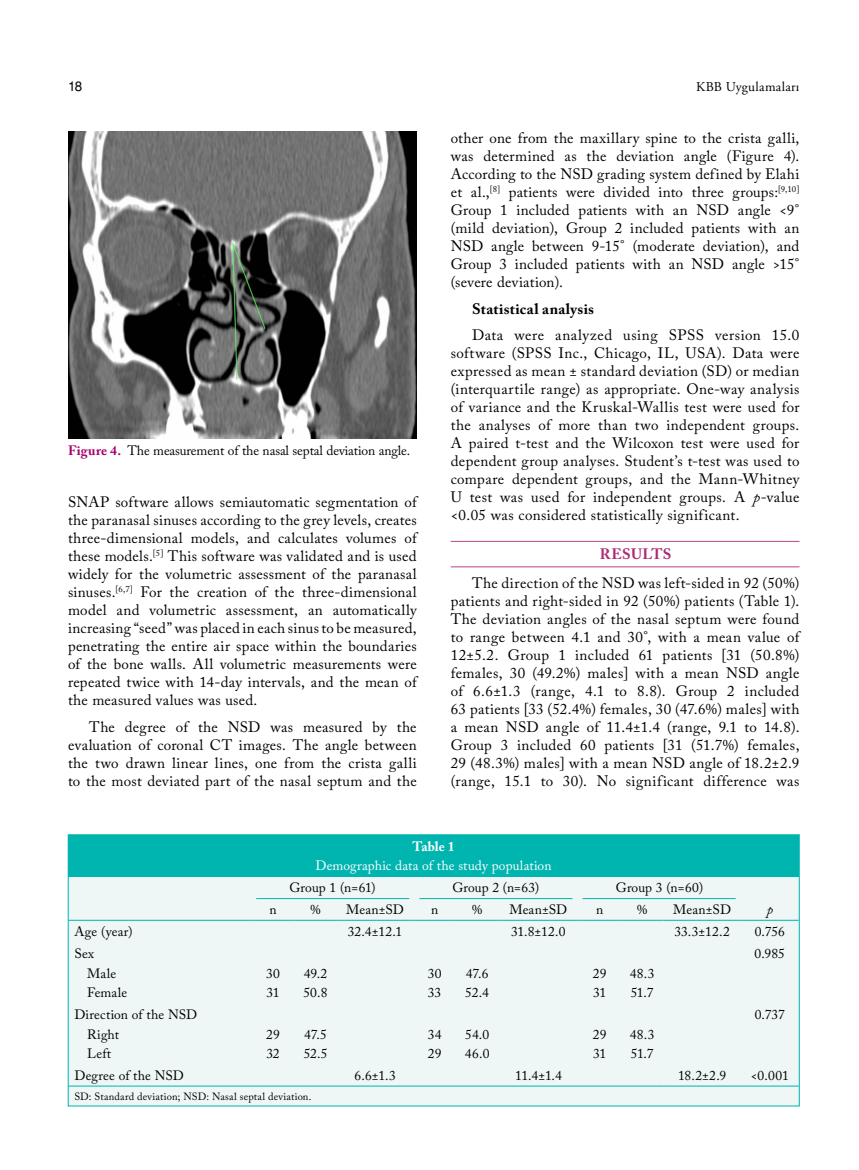
<style>
.page{position:relative;width:859px;height:1170px;background:#fff}
.page>*{position:absolute;margin:0;border:0;box-sizing:border-box;transform-origin:0 0}
.t1{font:15px/18px "Adobe Caslon Pro";letter-spacing:.02em;color:#000;text-align:justify}
.t2{font:700 15px "Adobe Caslon Pro";letter-spacing:.02em;color:#000}
.t3{font:700 15px "Adobe Caslon Pro";letter-spacing:.02em;color:#ae2a75}
.t4{font:13.5px/19.5px "Adobe Caslon Pro";color:#000}
.t5{font:13.5px "Adobe Caslon Pro";letter-spacing:.005em;color:#fff}
.t6{font:13.5px "Adobe Garamond Pro";letter-spacing:.02em;color:#000}
.t7{font:700 13.5px "Adobe Caslon Pro";letter-spacing:.005em;color:#fff}
.t8{font:13.5px "Helvetica Normal Tr";color:#000}
.t9{font:italic 13.5px "Adobe Caslon Pro";color:#000}
.t10{font:10.5px "Adobe Caslon Pro";letter-spacing:.02em;color:#000}
.s1{font-weight:700;color:#a70069}
.s2{font-style:italic}
</style>
<div class="page">
<hr style="left:451px;top:541px;width:348px;height:1px;background:#b54581">
<hr style="left:451px;top:566px;width:348px;height:1px;background:#b54581">
<img style="left:68px;top:132px;width:349px;height:306px">
<div style="left:68px;top:834px;width:731px;height:271px;background:#eef7f6"></div>
<div style="left:68px;top:834px;width:731px;height:42px;background:#00b5b0"></div>
<hr style="left:68px;top:1085px;width:184px;height:1px;background:#00b5b0">
<hr style="left:252px;top:1085px;width:42px;height:1px;background:#00b5b0">
<hr style="left:294px;top:1085px;width:43px;height:1px;background:#00b5b0">
<hr style="left:337px;top:1085px;width:76px;height:1px;background:#00b5b0">
<hr style="left:413px;top:1085px;width:43px;height:1px;background:#00b5b0">
<hr style="left:456px;top:1085px;width:42px;height:1px;background:#00b5b0">
<hr style="left:498px;top:1085px;width:80px;height:1px;background:#00b5b0">
<hr style="left:578px;top:1085px;width:43px;height:1px;background:#00b5b0">
<hr style="left:621px;top:1085px;width:42px;height:1px;background:#00b5b0">
<hr style="left:663px;top:1085px;width:78px;height:1px;background:#00b5b0">
<hr style="left:741px;top:1085px;width:58px;height:1px;background:#00b5b0">
<hr style="left:68px;top:919px;width:184px;height:1px;background:#00b5b0">
<hr style="left:252px;top:919px;width:42px;height:1px;background:#00b5b0">
<hr style="left:294px;top:919px;width:43px;height:1px;background:#00b5b0">
<hr style="left:337px;top:919px;width:76px;height:1px;background:#00b5b0">
<hr style="left:413px;top:919px;width:43px;height:1px;background:#00b5b0">
<hr style="left:456px;top:919px;width:42px;height:1px;background:#00b5b0">
<hr style="left:498px;top:919px;width:80px;height:1px;background:#00b5b0">
<hr style="left:578px;top:919px;width:43px;height:1px;background:#00b5b0">
<hr style="left:621px;top:919px;width:42px;height:1px;background:#00b5b0">
<hr style="left:663px;top:919px;width:78px;height:1px;background:#00b5b0">
<hr style="left:741px;top:919px;width:58px;height:1px;background:#00b5b0">
<div style="left:68px;top:834px;width:731px;height:272px;border:1px solid #00b5b0"></div>
<hr style="left:256px;top:898px;width:153px;height:1px;background:#00b5b0">
<hr style="left:419px;top:898px;width:153px;height:1px;background:#00b5b0">
<hr style="left:583px;top:898px;width:153px;height:1px;background:#00b5b0">
<p class="t8" style="left:68px;top:78px;width:16px">18</p>
<p class="t6" style="left:696px;top:78px;width:105px">KBB Uygulamaları</p>
<p class="t4" style="left:68px;top:440px;width:344px"><span class="s1">Figure 4.</span> The measurement of the nasal septal deviation angle.</p>
<p class="t1" style="left:68px;top:493px;width:350px">SNAP software allows semiautomatic segmentation of the paranasal sinuses according to the grey levels, creates three-dimensional models, and calculates volumes of these models.<sup>[5]</sup> This software was validated and is used widely for the volumetric assessment of the paranasal sinuses.<sup>[6,7]</sup> For the creation of the three-dimensional model and volumetric assessment, an automatically increasing “seed” was placed in each sinus to be measured, penetrating the entire air space within the boundaries of the bone walls. All volumetric measurements were repeated twice with 14-day intervals, and the mean of the measured values was used.</p>
<p class="t1" style="left:68px;top:717px;width:350px;text-indent:21px">The degree of the NSD was measured by the evaluation of coronal CT images. The angle between the two drawn linear lines, one from the crista galli to the most deviated part of the nasal septum and the</p>
<p class="t1" style="left:451px;top:129px;width:350px">other one from the maxillary spine to the crista galli, was determined as the deviation angle (Figure 4).<br>According to the NSD grading system defined by Elahi et al.,<sup>[8]</sup> patients were divided into three groups:<sup>[9,10] </sup>Group 1 included patients with an NSD angle &lt;9° (mild deviation), Group 2 included patients with an NSD angle between 9-15° (moderate deviation), and Group 3 included patients with an NSD angle &gt;15° (severe deviation).</p>
<p class="t2" style="left:472px;top:299px;width:124px">Statistical analysis</p>
<p class="t1" style="left:451px;top:326px;width:350px;text-indent:21px">Data were analyzed using SPSS version 15.0 software (SPSS Inc., Chicago, IL, USA). Data were expressed as mean ± standard deviation (SD) or median (interquartile range) as appropriate. One-way analysis of variance and the Kruskal-Wallis test were used for the analyses of more than two independent groups.<br>A paired t-test and the Wilcoxon test were used for dependent group analyses. Student’s t-test was used to compare dependent groups, and the Mann-Whitney U test was used for independent groups. A <span class="s2">p</span>-value &lt;0.05 was considered statistically significant.</p>
<p class="t3" style="left:600px;top:545px;width:73px">RESULTS</p>
<p class="t1" style="left:451px;top:574px;width:350px;text-indent:21px">The direction of the NSD was left-sided in 92 (50%) patients and right-sided in 92 (50%) patients (Table 1).<br>The deviation angles of the nasal septum were found to range between 4.1 and 30°, with a mean value of 12±5.2. Group 1 included 61 patients [31 (50.8%) females, 30 (49.2%) males] with a mean NSD angle of 6.6±1.3 (range, 4.1 to 8.8). Group 2 included 63 patients [33 (52.4%) females, 30 (47.6%) males] with a mean NSD angle of 11.4±1.4 (range, 9.1 to 14.8).<br>Group 3 included 60 patients [31 (51.7%) females, 29 (48.3%) males] with a mean NSD angle of 18.2±2.9 (range, 15.1 to 30). No significant difference was</p>
<p class="t7" style="left:412px;top:838px;width:44px">Table 1</p>
<p class="t5" style="left:316px;top:857px;width:237px">Demographic data of the study population</p>
<p class="t4" style="left:289px;top:877px;width:88px">Group 1 (n=61)</p>
<p class="t4" style="left:452px;top:877px;width:88px">Group 2 (n=63)</p>
<p class="t4" style="left:616px;top:877px;width:89px">Group 3 (n=60)</p>
<p class="t4" style="left:269px;top:899px;width:9px">n</p>
<p class="t4" style="left:310px;top:899px;width:12px">%</p>
<p class="t4" style="left:346px;top:899px;width:59px">Mean±SD</p>
<p class="t4" style="left:431px;top:899px;width:9px">n</p>
<p class="t4" style="left:472px;top:899px;width:12px">%</p>
<p class="t4" style="left:509px;top:899px;width:59px">Mean±SD</p>
<p class="t4" style="left:596px;top:899px;width:9px">n</p>
<p class="t4" style="left:637px;top:899px;width:12px">%</p>
<p class="t4" style="left:673px;top:899px;width:59px">Mean±SD</p>
<p class="t9" style="left:767px;top:901px;width:8px">p</p>
<p class="t4" style="left:74px;top:921px;width:60px">Age (year)</p>
<p class="t4" style="left:348px;top:921px;width:56px">32.4±12.1</p>
<p class="t4" style="left:511px;top:921px;width:56px">31.8±12.0</p>
<p class="t4" style="left:674px;top:921px;width:57px">33.3±12.2</p>
<p class="t4" style="left:755px;top:921px;width:32px">0.756</p>
<p class="t4" style="left:87px;top:943px;width:41px;text-indent:-13px">Sex<br>Male<br>Female</p>
<p class="t4" style="left:755px;top:943px;width:32px">0.985</p>
<p class="t4" style="left:266px;top:963px;width:15px">30<br>31</p>
<p class="t4" style="left:303px;top:963px;width:26px">49.2<br>50.8</p>
<p class="t4" style="left:428px;top:963px;width:15px">30<br>33</p>
<p class="t4" style="left:465px;top:963px;width:25px">47.6<br>52.4</p>
<p class="t4" style="left:593px;top:963px;width:15px">29<br>31</p>
<p class="t4" style="left:630px;top:963px;width:26px">48.3<br>51.7</p>
<p class="t4" style="left:87px;top:1004px;width:111px;text-indent:-13px">Direction of the NSD<br>Right<br>Left</p>
<p class="t4" style="left:266px;top:1024px;width:15px">29<br>32</p>
<p class="t4" style="left:304px;top:1024px;width:25px">47.5<br>52.5</p>
<p class="t4" style="left:428px;top:1024px;width:15px">34<br>29</p>
<p class="t4" style="left:465px;top:1024px;width:26px">54.0<br>46.0</p>
<p class="t4" style="left:593px;top:1024px;width:15px">29<br>31</p>
<p class="t4" style="left:630px;top:1024px;width:26px">48.3<br>51.7</p>
<p class="t4" style="left:755px;top:1004px;width:32px">0.737</p>
<p class="t4" style="left:74px;top:1065px;width:111px">Degree of the NSD</p>
<p class="t4" style="left:354px;top:1065px;width:43px">6.6±1.3</p>
<p class="t4" style="left:515px;top:1065px;width:48px">11.4±1.4</p>
<p class="t4" style="left:678px;top:1065px;width:50px">18.2±2.9</p>
<p class="t4" style="left:751px;top:1065px;width:40px">&lt;0.001</p>
<p class="t10" style="left:74px;top:1089px;width:238px">SD: Standard deviation; NSD: Nasal septal deviation.</p>
</div>
